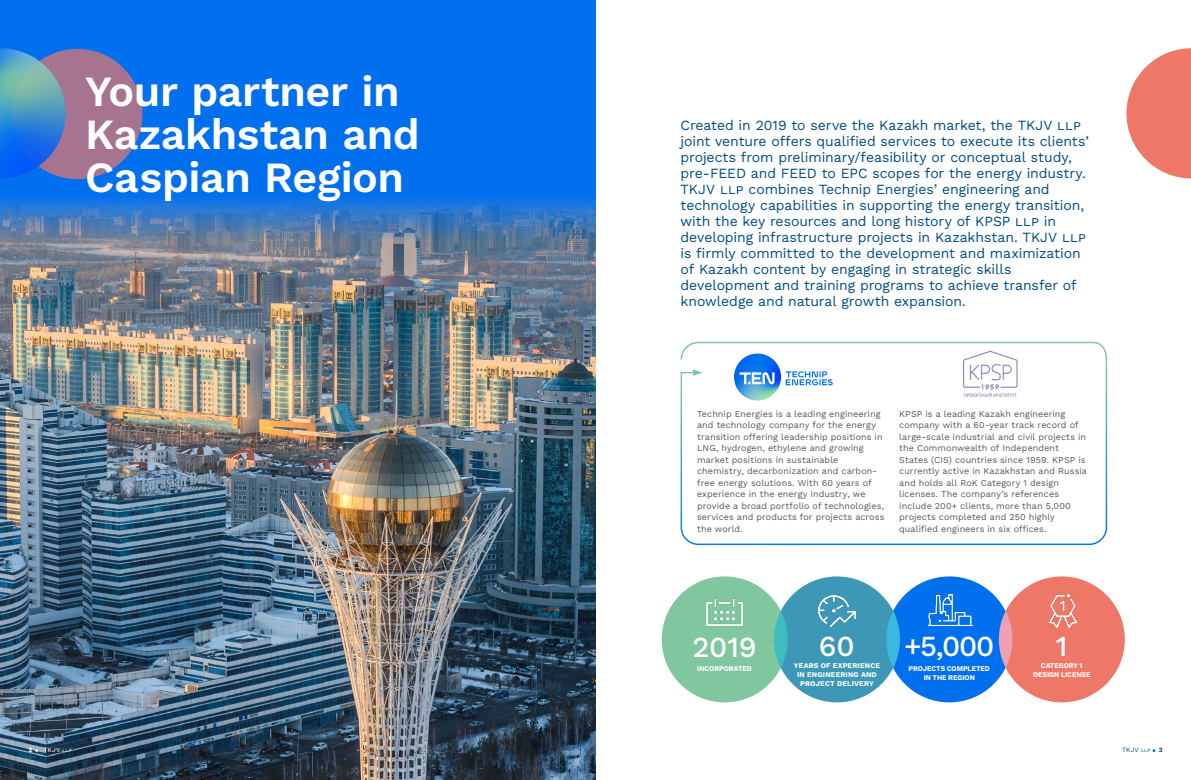
<style>
.page{position:relative;width:1191px;height:780px;background:#fff}
.page>*{position:absolute;margin:0;border:0;box-sizing:border-box;transform-origin:0 0}
.t1{font:43px/43px "Work Sans";letter-spacing:-.01em;color:#fff}
.t2{font:29px "Work Sans";letter-spacing:-.01em;color:#fff}
.t3{font:300 14px/16px "Work Sans";letter-spacing:-.005em;color:#004c84}
.t4{font:300 9px/11.5px "Work Sans";letter-spacing:.01em;color:#575756}
.t5{font:7.2px/9px "Work Sans";letter-spacing:-.005em;color:#fff;text-align:center}
.t6{font:7.2px/9px "Work Sans";letter-spacing:.025em;color:#fff;text-align:center}
.t7{font:6.5px "Work Sans";color:#fff}
.t8{font:6.5px "Work Sans";color:#004c84}
.s1{font-size:5px}
</style>
<div class="page">
<img style="left:0;top:239px;width:595px;height:541px">
<svg style="left:0;top:0;width:595px;height:239px;fill:#0070ef"></svg>
<hr style="left:151px;top:0;width:444px;height:1px;background:#0070ee">
<svg style="left:680px;top:341px;width:428px;height:204px"></svg>
<svg style="left:693px;top:369px;width:9px;height:7px"></svg>
<svg style="left:734px;top:353px;width:47px;height:47px"></svg>
<svg style="left:785px;top:371px;width:47px;height:14px"></svg>
<svg style="left:739px;top:372px;width:35px;height:12px"></svg>
<img style="left:960px;top:350px;width:60px;height:48px">
<svg style="left:1126px;top:48px;width:65px;height:130px"></svg>
<div style="left:12px;top:49px;width:130px;height:130px;background:#a67490;border-radius:50%"></div>
<svg style="left:0;top:48px;width:66px;height:130px"></svg>
<div style="left:661px;top:576px;width:126px;height:126px;background:#80c7a0;border-radius:50%"></div>
<div style="left:886px;top:576px;width:126px;height:126px;background:#0070ef;border-radius:50%"></div>
<div style="left:998px;top:576px;width:126px;height:126px;background:#ee7767;border-radius:50%"></div>
<img style="left:706px;top:598px;width:37px;height:28px">
<div style="left:774px;top:576px;width:126px;height:126px;background:#3d98b7;border-radius:50%"></div>
<img style="left:928px;top:595px;width:44px;height:30px">
<img style="left:1049px;top:595px;width:27px;height:32px">
<svg style="left:774px;top:611px;width:13px;height:57px"></svg>
<svg style="left:886px;top:611px;width:14px;height:57px"></svg>
<svg style="left:998px;top:611px;width:14px;height:57px"></svg>
<img style="left:818px;top:595px;width:37px;height:32px">
<h1 class="t1" style="left:85px;top:68px;width:336px">Your partner in<br>Kazakhstan and<br>Caspian Region</h1>
<p class="t3" style="left:680px;top:117px;width:410px">Created in 2019 to serve the Kazakh market, the TKJV LLP joint venture offers qualified services to execute its clients’ projects from preliminary/feasibility or conceptual study, pre-FEED and FEED to EPC scopes for the energy industry.<br>TKJV LLP combines Technip Energies’ engineering and technology capabilities in supporting the energy transition, with the key resources and long history of KPSP LLP in developing infrastructure projects in Kazakhstan. TKJV LLP is firmly committed to the development and maximization of Kazakh content by engaging in strategic skills development and training programs to achieve transfer of knowledge and natural growth expansion.</p>
<p class="t4" style="left:697px;top:407px;width:189px">Technip Energies is a leading engineering and technology company for the energy transition offering leadership positions in LNG, hydrogen, ethylene and growing market positions in sustainable chemistry, decarbonization and carbon&shy;free energy solutions. With 60 years of experience in the energy industry, we provide a broad portfolio of technologies, services and products for projects across the world.</p>
<p class="t4" style="left:899px;top:407px;width:189px">KPSP is a leading Kazakh engineering company with a 60-year track record of large-scale industrial and civil projects in the Commonwealth of Independent States (CIS) countries since 1959. KPSP is currently active in Kazakhstan and Russia and holds all RoK Category 1 design licenses. The company’s references include 200+ clients, more than 5,000 projects completed and 250 highly qualified engineers in six offices.</p>
<h2 class="t2" style="left:692px;top:624px;width:66px">2019</h2>
<p class="t5" style="left:697px;top:664px;width:56px">INCORPORATED</p>
<h2 class="t2" style="left:819px;top:624px;width:37px">60</h2>
<p class="t6" style="left:794px;top:660px;width:88px">YEARS OF EXPERIENCE<br>IN ENGINEERING AND<br>PROJECT DELIVERY</p>
<h2 class="t2" style="left:904px;top:624px;width:92px">+5,000</h2>
<p class="t5" style="left:908px;top:663px;width:83px">PROJECTS COMPLETED<br>IN THE REGION</p>
<h2 class="t2" style="left:1056px;top:624px;width:13px">1</h2>
<p class="t5" style="left:1033px;top:660px;width:59px">CATEGORY 1<br>DESIGN LICENSE</p>
<p class="t7" style="left:28px;top:744px;width:5px">2</p>
<p class="t7" style="left:44px;top:744px;width:30px">TKJV <span class="s1">LLP</span></p>
<p class="t8" style="left:1122px;top:744px;width:30px">TKJV <span class="s1">LLP</span></p>
<p class="t8" style="left:1158px;top:744px;width:5px">3</p>
</div>
